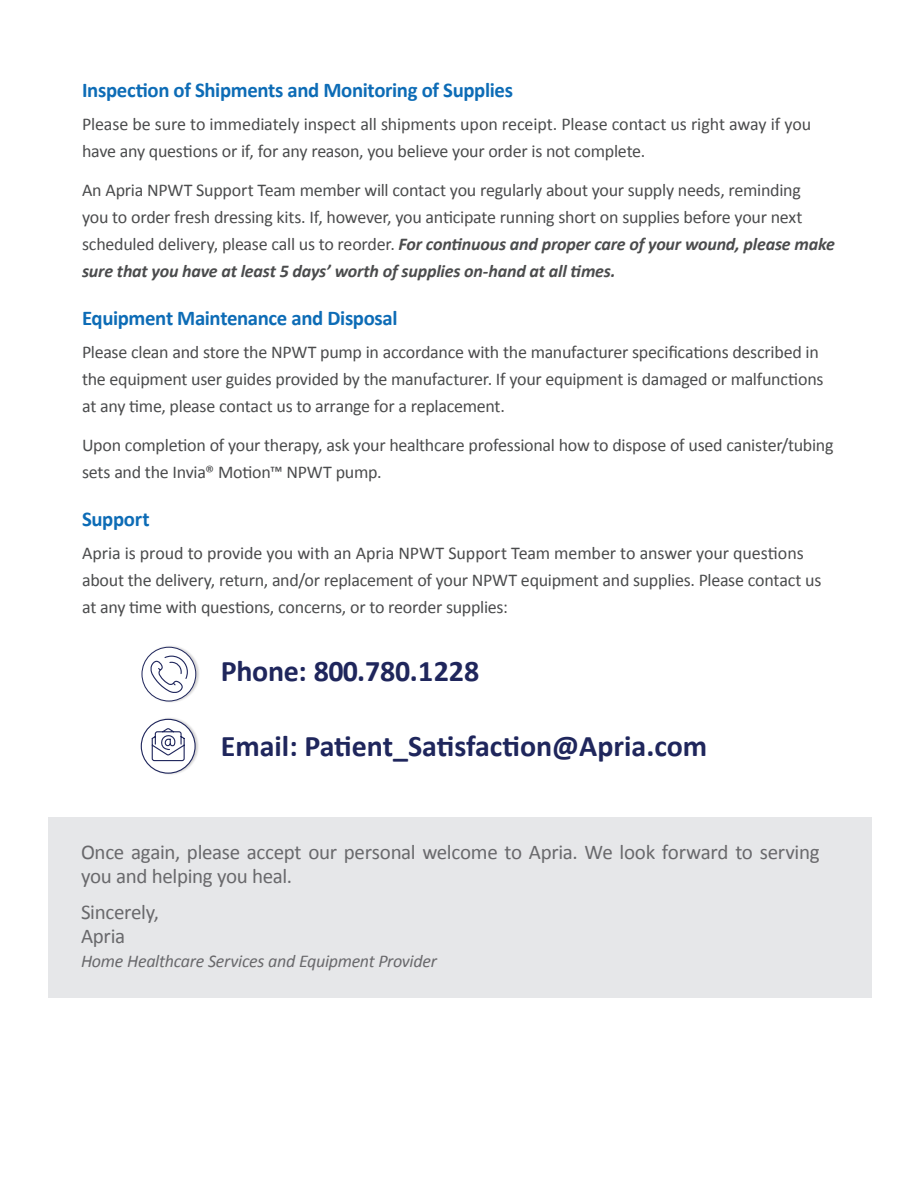
<style>
.page{position:relative;width:918px;height:1188px;background:#fff}
.page>*{position:absolute;margin:0;border:0;box-sizing:border-box;transform-origin:0 0}
.t1{font:700 30px "Calibri";color:#1f265c}
.t2{font:21px/24px "Calibri";letter-spacing:-.015em;color:#69696c}
.t3{font:700 21px "Calibri";letter-spacing:-.015em;color:#0d6cb6}
.t4{font:18px/27px "Calibri";letter-spacing:-.015em;color:#4b4c4d}
.t5{font:italic 18px "Calibri";letter-spacing:-.015em;color:#69696c}
.s1{font-weight:700;font-style:italic}
</style>
<div class="page">
<div style="left:48px;top:818px;width:824px;height:180px;background:#e6e7e9"></div>
<div style="left:141px;top:717px;width:58px;height:58px;background:#231f20;opacity:.2"></div>
<div style="left:141px;top:719px;width:54px;height:54px;background:#fff;border-radius:50%"></div>
<div style="left:141px;top:719px;width:55px;height:55px;border:1px solid #1f265c;border-radius:50%"></div>
<div style="left:142px;top:645px;width:58px;height:58px;background:#231f20;opacity:.2"></div>
<div style="left:142px;top:647px;width:54px;height:54px;background:#fff;border-radius:50%"></div>
<div style="left:142px;top:647px;width:54px;height:55px;border:1px solid #1f265c;border-radius:50%"></div>
<svg style="left:149px;top:645px;width:39px;height:117px"></svg>
<p class="t3" style="left:82px;top:77px;width:432px">Inspection of Shipments and Monitoring of Supplies</p>
<p class="t4" style="left:82px;top:111px;width:731px">Please be sure to immediately inspect all shipments upon receipt. Please contact us right away if you have any questions or if, for any reason, you believe your order is not complete.</p>
<p class="t4" style="left:82px;top:177px;width:755px">An Apria NPWT Support Team member will contact you regularly about your supply needs, reminding<br>you to order fresh dressing kits. If, however, you anticipate running short on supplies before your next scheduled delivery, please call us to reorder. <span class="s1">For continuous and proper care of your wound, please make sure that you have at least 5 days’ worth of supplies on-hand at all times.</span></p>
<p class="t3" style="left:82px;top:305px;width:317px">Equipment Maintenance and Disposal</p>
<p class="t4" style="left:82px;top:339px;width:743px">Please clean and store the NPWT pump in accordance with the manufacturer specifications described in the equipment user guides provided by the manufacturer. If your equipment is damaged or malfunctions at any time, please contact us to arrange for a replacement.</p>
<p class="t4" style="left:82px;top:432px;width:753px">Upon completion of your therapy, ask your healthcare professional how to dispose of used canister/tubing sets and the Invia® Motion™ NPWT pump.</p>
<p class="t3" style="left:82px;top:506px;width:69px">Support</p>
<p class="t4" style="left:82px;top:540px;width:741px">Apria is proud to provide you with an Apria NPWT Support Team member to answer your questions about the delivery, return, and/or replacement of your NPWT equipment and supplies. Please contact us at any time with questions, concerns, or to reorder supplies:</p>
<h1 class="t1" style="left:221px;top:652px;width:260px">Phone: 800.780.1228</h1>
<h1 class="t1" style="left:221px;top:727px;width:488px">Email: Patient_Satisfaction@Apria.com</h1>
<p class="t2" style="left:81px;top:840px;width:740px">Once again, please accept our personal welcome to Apria. We look forward to serving you and helping you heal.</p>
<p class="t2" style="left:81px;top:900px;width:80px">Sincerely,<br>Apria</p>
<p class="t5" style="left:81px;top:949px;width:357px">Home Healthcare Services and Equipment Provider</p>
</div>
